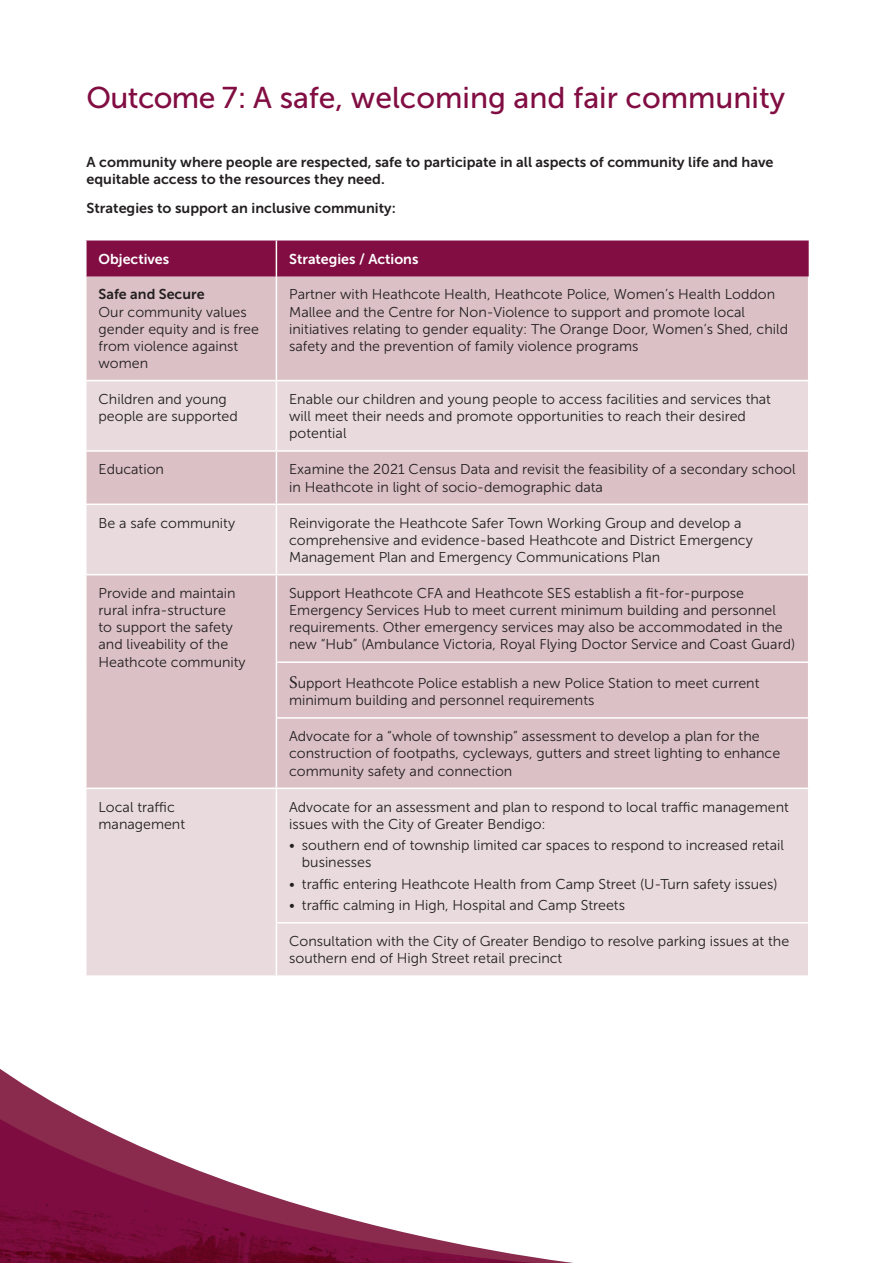
<style>
.page{position:relative;width:893px;height:1263px;background:#fff}
.page>*{position:absolute;margin:0;border:0;box-sizing:border-box;transform-origin:0 0}
.t1{font:30px "Museo Sans 500";color:#810d42}
.t2{font:14.25px/17.1px "Museo Sans 300";color:#231f20}
.t3{font:14.25px/17.1px "Museo Sans 700";color:#231f20}
.t4{font:14.25px "Museo Sans 700";color:#fff}
.s1{font-family:"Minion Pro";font-size:18px}
</style>
<div class="page">
<hr style="left:892px;top:865px;width:1px;height:398px;background:#810d42">
<div style="left:87px;top:240px;width:722px;height:37px;background:#810d42"></div>
<div style="left:87px;top:277px;width:721px;height:103px;background:#dbc1c5"></div>
<svg style="left:87px;top:381px;width:721px;height:594px;background:#e2cfd2"></svg>
<hr style="left:276px;top:381px;width:1px;height:69px;background:#fff">
<hr style="left:276px;top:452px;width:1px;height:51px;background:#fff">
<hr style="left:276px;top:505px;width:1px;height:69px;background:#fff">
<hr style="left:276px;top:575px;width:1px;height:86px;background:#fff">
<hr style="left:276px;top:663px;width:1px;height:54px;background:#fff">
<hr style="left:276px;top:719px;width:1px;height:68px;background:#fff">
<hr style="left:276px;top:789px;width:1px;height:133px;background:#fff">
<hr style="left:276px;top:923px;width:1px;height:52px;background:#fff">
<hr style="left:276px;top:450px;width:533px;height:2px;background:#fff">
<hr style="left:276px;top:503px;width:533px;height:2px;background:#fff">
<hr style="left:276px;top:574px;width:533px;height:1px;background:#fff">
<hr style="left:276px;top:661px;width:533px;height:2px;background:#fff">
<hr style="left:276px;top:717px;width:533px;height:2px;background:#fff">
<hr style="left:276px;top:787px;width:533px;height:2px;background:#fff">
<hr style="left:276px;top:922px;width:533px;height:1px;background:#fff">
<hr style="left:276px;top:240px;width:1px;height:37px;background:#fff">
<hr style="left:276px;top:277px;width:1px;height:103px;background:#fff">
<hr style="left:85px;top:450px;width:191px;height:2px;background:#fff">
<hr style="left:85px;top:503px;width:191px;height:2px;background:#fff">
<hr style="left:85px;top:574px;width:191px;height:1px;background:#fff">
<hr style="left:85px;top:787px;width:191px;height:2px;background:#fff">
<svg style="left:0;top:1069px;width:573px;height:194px"></svg>
<img style="left:0;top:1119px;width:535px;height:144px">
<h1 class="t1" style="left:87px;top:81px;width:700px">Outcome 7: A safe, welcoming and fair community</h1>
<p class="t3" style="left:87px;top:154px;width:688px">A community where people are respected, safe to participate in all aspects of community life and have equitable access to the resources they need.</p>
<p class="t3" style="left:87px;top:199px;width:311px">Strategies to support an inclusive community:</p>
<p class="t4" style="left:99px;top:251px;width:72px">Objectives</p>
<p class="t4" style="left:289px;top:251px;width:131px">Strategies / Actions</p>
<p class="t3" style="left:99px;top:286px;width:108px">Safe and Secure</p>
<p class="t2" style="left:99px;top:303px;width:162px">Our community values gender equity and is free from violence against women</p>
<p class="t2" style="left:289px;top:286px;width:500px">Partner with Heathcote Health, Heathcote Police, Women’s Health Loddon Mallee and the Centre for Non-Violence to support and promote local initiatives relating to gender equality: The Orange Door, Women’s Shed, child safety and the prevention of family violence programs</p>
<p class="t2" style="left:99px;top:391px;width:141px">Children and young people are supported</p>
<p class="t2" style="left:289px;top:391px;width:483px">Enable our children and young people to access facilities and services that will meet their needs and promote opportunities to reach their desired potential</p>
<p class="t2" style="left:99px;top:461px;width:67px">Education</p>
<p class="t2" style="left:289px;top:461px;width:508px">Examine the 2021 Census Data and revisit the feasibility of a secondary school in Heathcote in light of socio-demographic data</p>
<p class="t2" style="left:99px;top:514px;width:138px">Be a safe community</p>
<p class="t2" style="left:289px;top:514px;width:465px">Reinvigorate the Heathcote Safer Town Working Group and develop a comprehensive and evidence-based Heathcote and District Emergency<br>Management Plan and Emergency Communications Plan</p>
<p class="t2" style="left:99px;top:585px;width:149px">Provide and maintain rural infra-structure<br>to support the safety and liveability of the<br>Heathcote community</p>
<p class="t2" style="left:289px;top:585px;width:508px">Support Heathcote CFA and Heathcote SES establish a fit-for-purpose Emergency Services Hub to meet current minimum building and personnel requirements. Other emergency services may also be accommodated in the new “Hub” (Ambulance Victoria, Royal Flying Doctor Service and Coast Guard)</p>
<p class="t2" style="left:289px;top:675px;width:472px"><span class="s1">S</span>upport Heathcote Police establish a new Police Station to meet current minimum building and personnel requirements</p>
<p class="t2" style="left:289px;top:728px;width:493px">Advocate for a “whole of township” assessment to develop a plan for the construction of footpaths, cycleways, gutters and street lighting to enhance community safety and connection</p>
<p class="t2" style="left:99px;top:798px;width:88px">Local traffic management</p>
<p class="t2" style="left:289px;top:798px;width:501px">Advocate for an assessment and plan to respond to local traffic management issues with the City of Greater Bendigo:</p>
<p class="t2" style="left:302px;top:837px;width:483px;text-indent:-13px">• southern end of township limited car spaces to respond to increased retail businesses</p>
<p class="t2" style="left:289px;top:875px;width:490px">• traffic entering Heathcote Health from Camp Street (U-Turn safety issues)</p>
<p class="t2" style="left:289px;top:897px;width:337px">• traffic calming in High, Hospital and Camp Streets</p>
<p class="t2" style="left:289px;top:933px;width:502px">Consultation with the City of Greater Bendigo to resolve parking issues at the southern end of High Street retail precinct</p>
</div>
